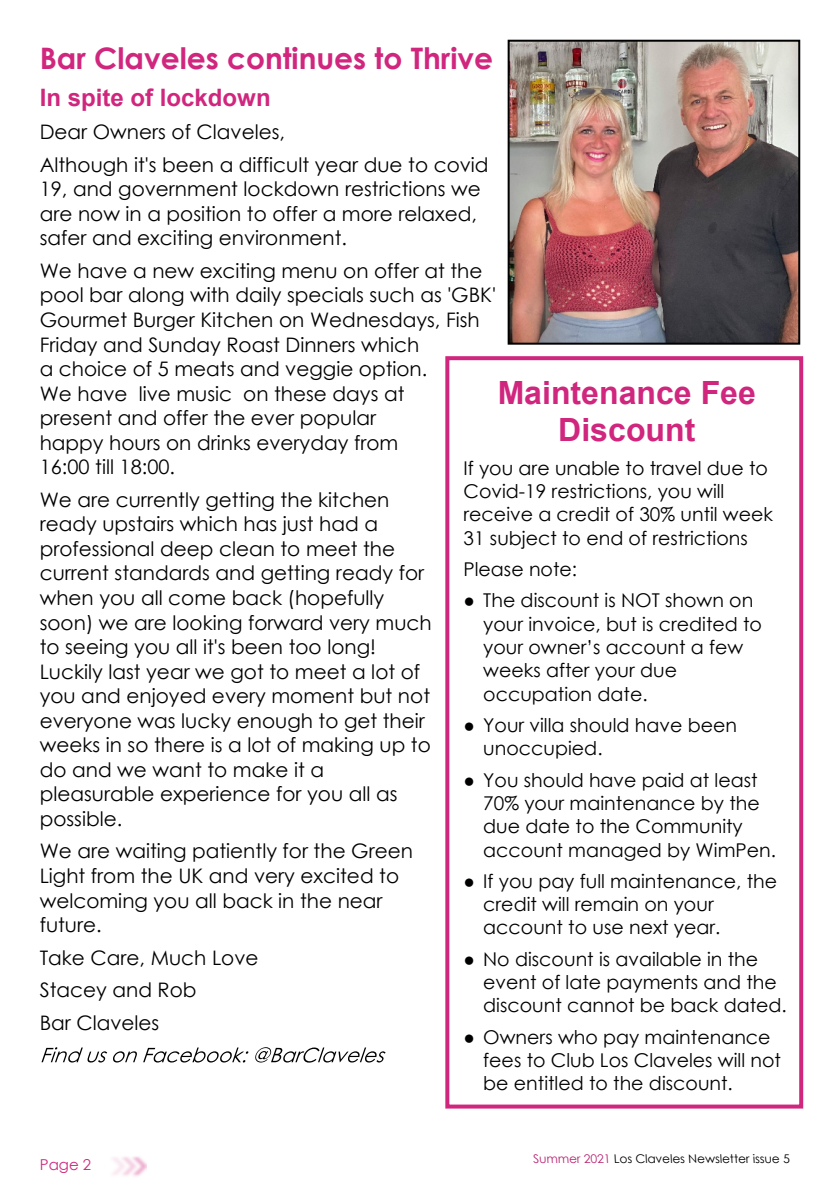
<style>
.page{position:relative;width:840px;height:1191px;background:#fff}
.page>*{position:absolute;margin:0;border:0;box-sizing:border-box;transform-origin:0 0}
.t1{font:700 32px/36.6px "Arial";color:#d0267e;text-align:center}
.t2{font:700 29.6px "Century Gothic";color:#d0267e}
.t3{font:700 24px "Arial";color:#d0267e}
.t4{font:20px/24.6px "Century Gothic";color:#000}
.t5{font:19px/23.4px "Century Gothic";color:#000}
.t6{font:15px "Century Gothic";color:#d0267e}
.t7{font:12px "Century Gothic";color:#000}
.s1{font-family:"Times New Roman"}
.s2{color:#ba2271}
</style>
<div class="page">
<img style="left:112px;top:1156px;width:34px;height:21px">
<svg style="left:41px;top:1047px;width:66px;height:15px"></svg>
<svg style="left:113px;top:1051px;width:24px;height:11px"></svg>
<svg style="left:143px;top:1047px;width:105px;height:15px"></svg>
<svg style="left:255px;top:1047px;width:130px;height:15px"></svg>
<img style="left:510px;top:43px;width:286px;height:299px">
<div style="left:507px;top:40px;width:292px;height:305px;border:2px solid #000"></div>
<div style="left:445px;top:356px;width:357px;height:752px;border:4px solid #d0267e"></div>
<h2 class="t2" style="left:40px;top:47px;width:454px">Bar Claveles continues to Thrive</h2>
<p class="t3" style="left:40px;top:88px;width:232px">In spite of lockdown</p>
<p class="t4" style="left:40px;top:117px;width:450px;line-height:32.6px">Dear Owners of Claveles,<br>Although it's been a difficult year due to covid</p>
<p class="t4" style="left:40px;top:179px;width:442px">19, and government lockdown restrictions we are now in a position to offer a more relaxed, safer and exciting environment.</p>
<p class="t4" style="left:40px;top:260px;width:457px">We have a new exciting menu on offer at the pool bar along with daily specials such as 'GBK' Gourmet Burger Kitchen on Wednesdays, Fish Friday and Sunday Roast Dinners which<br>a choice of 5 meats and veggie option.<br>We have live music on these days at<br>present and offer the ever popular<br>happy hours on drinks everyday from<br>16:00 till 18:00.</p>
<p class="t4" style="left:40px;top:489px;width:393px">We are currently getting the kitchen ready upstairs which has just had a professional deep clean to meet the current standards and getting ready for when you all come back (hopefully soon) we are looking forward very much to seeing you all it's been too long!<br>Luckily last year we got to meet a lot of you and enjoyed every moment but not everyone was lucky enough to get their weeks in so there is a lot of making up to do and we want to make it a pleasurable experience for you all as possible.</p>
<p class="t4" style="left:40px;top:840px;width:374px">We are waiting patiently for the Green<br>Light from the UK and very excited to welcoming you all back in the near future.</p>
<p class="t4" style="left:40px;top:943px;width:220px;line-height:32.6px">Take Care, Much Love<br>Stacey and Rob<br>Bar Claveles</p>
<h1 class="t1" style="left:497px;top:377px;width:260px">Maintenance Fee<br>Discount</h1>
<p class="t5" style="left:463px;top:458px;width:311px">If you are unable to travel due to<br>Covid-19 restrictions, you will receive a credit of 30% until week<br>31 subject to end of restrictions</p>
<p class="t5" style="left:463px;top:559px;width:115px">Please note:</p>
<p class="t5" style="left:483px;top:590px;width:280px;text-indent:-20px"><span class="s1">●</span> The discount is NOT shown on your invoice, but is credited to your owner’s account a few weeks after your due occupation date.</p>
<p class="t5" style="left:483px;top:715px;width:255px;text-indent:-20px"><span class="s1">●</span> Your villa should have been unoccupied.</p>
<p class="t5" style="left:483px;top:769px;width:294px;text-indent:-20px"><span class="s1">●</span> You should have paid at least<br>70% your maintenance by the due date to the Community account managed by WimPen.</p>
<p class="t5" style="left:483px;top:871px;width:295px;text-indent:-20px"><span class="s1">●</span> If you pay full maintenance, the credit will remain on your account to use next year.</p>
<p class="t5" style="left:483px;top:949px;width:305px;text-indent:-20px"><span class="s1">●</span> No discount is available in the event of late payments and the discount cannot be back dated.</p>
<p class="t5" style="left:483px;top:1026px;width:299px;text-indent:-20px"><span class="s1">●</span> Owners who pay maintenance fees to Club Los Claveles will not be entitled to the discount.</p>
<p class="t6" style="left:40px;top:1158px;width:53px">Page 2</p>
<p class="t7" style="left:533px;top:1153px;width:259px"><span class="s2">Summer 2021</span> Los Claveles Newsletter issue 5</p>
</div>
